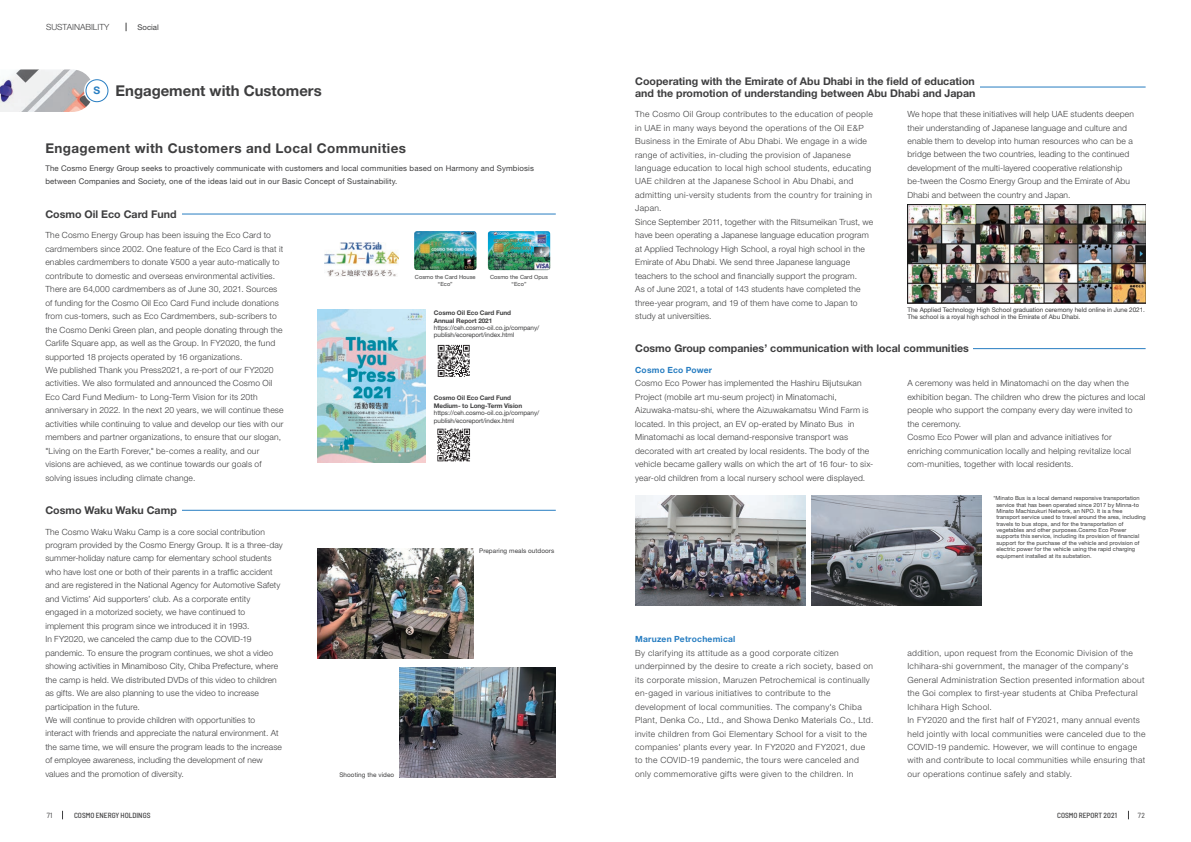
<style>
.page{position:relative;width:1191px;height:842px;background:#fff}
.page>*{position:absolute;margin:0;border:0;box-sizing:border-box;transform-origin:0 0}
.t1{font:700 14.9px "Helvetica Neue";color:#3e3e3f}
.t2{font:700 13.5px "Helvetica Neue";letter-spacing:.03em;color:#3e3e3f}
.t3{font:700 10.6px/12.4px "Helvetica Neue";color:#3e3e3f}
.t4{font:700 10.4px "Helvetica Neue";color:#277dc1}
.t5{font:300 8.5px/13.5px "Helvetica Neue";letter-spacing:.02em;color:#3e3e3f}
.t6{font:300 8.5px/13.5px "Helvetica Neue";letter-spacing:.045em;color:#3e3e3f}
.t7{font:300 8.5px/13.5px "Helvetica Neue";letter-spacing:.04em;color:#3e3e3f}
.t8{font:700 8.5px "Helvetica Neue";letter-spacing:.025em;color:#277dc1}
.t9{font:300 8.5px "Helvetica Neue";color:#3e3e3f}
.t10{font:7.8px/12.8px "Helvetica Neue";letter-spacing:.02em;color:#3e3e3f}
.t11{font:500 semi-condensed 7.4px "Barlow";color:#3e3e3f}
.t12{font:semi-condensed 7.4px "Barlow";color:#3e3e3f}
.t13{font:6.4px/7.4px "Helvetica Neue";letter-spacing:-.005em;color:#3e3e3f}
.t14{font:700 6.4px/7.4px "Helvetica Neue";letter-spacing:-.01em;color:#3e3e3f}
.t15{font:5.7px/6.4px "Helvetica Neue";letter-spacing:.01em;color:#3e3e3f;text-align:center}
</style>
<div class="page">
<img style="left:907px;top:204px;width:238px;height:99px">
<img style="left:0;top:69px;width:91px;height:43px">
<svg style="left:84px;top:78px;width:26px;height:26px"></svg>
<div style="left:86px;top:79px;width:22px;height:23px;border:1px solid #277dc1;border-radius:50%"></div>
<img style="left:317px;top:548px;width:156px;height:110px">
<img style="left:400px;top:667px;width:156px;height:111px">
<img style="left:811px;top:495px;width:170px;height:111px">
<img style="left:635px;top:495px;width:170px;height:111px">
<img style="left:324px;top:242px;width:74px;height:34px">
<img style="left:414px;top:231px;width:62px;height:39px">
<img style="left:488px;top:231px;width:62px;height:39px">
<hr style="left:140px;top:214px;width:416px;height:1px;background:#277dc1">
<hr style="left:729px;top:348px;width:416px;height:1px;background:#277dc1">
<hr style="left:140px;top:510px;width:416px;height:1px;background:#277dc1">
<div style="left:45px;top:209px;width:136px;height:10px;background:#fff"></div>
<div style="left:635px;top:343px;width:337px;height:11px;background:#fff"></div>
<div style="left:45px;top:505px;width:136px;height:11px;background:#fff"></div>
<hr style="left:729px;top:87px;width:416px;height:1px;background:#277dc1">
<div style="left:635px;top:75px;width:344px;height:24px;background:#fff"></div>
<img style="left:317px;top:310px;width:108px;height:152px">
<svg style="left:437px;top:344px;width:33px;height:33px"></svg>
<svg style="left:438px;top:345px;width:32px;height:32px"></svg>
<svg style="left:437px;top:429px;width:33px;height:32px"></svg>
<p class="t9" style="left:46px;top:22px;width:65px">SUSTAINABILITY</p>
<p class="t10" style="left:137px;top:20px;width:23px">Social</p>
<p class="t4" style="left:94px;top:84px;width:8px">S</p>
<h1 class="t1" style="left:116px;top:81px;width:208px">Engagement with Customers</h1>
<h2 class="t2" style="left:45px;top:140px;width:362px">Engagement with Customers and Local Communities</h2>
<p class="t10" style="left:45px;top:162px;width:490px">The Cosmo Energy Group seeks to proactively communicate with customers and local communities based on Harmony and Symbiosis between Companies and Society, one of the ideas laid out in our Basic Concept of Sustainability.</p>
<p class="t3" style="left:45px;top:208px;width:133px">Cosmo Oil Eco Card Fund</p>
<p class="t5" style="left:45px;top:228px;width:240px">The Cosmo Energy Group has been issuing the Eco Card to cardmembers since 2002. One feature of the Eco Card is that it enables cardmembers to donate ¥500 a year auto-matically to contribute to domestic and overseas environmental activities.<br>There are 64,000 cardmembers as of June 30, 2021. Sources of funding for the Cosmo Oil Eco Card Fund include donations from cus-tomers, such as Eco Cardmembers, sub-scribers to the Cosmo Denki Green plan, and people donating through the Carlife Square app, as well as the Group. In FY2020, the fund supported 18 projects operated by 16 organizations.<br>We published Thank you Press2021, a re-port of our FY2020 activities. We also formulated and announced the Cosmo Oil Eco Card Fund Medium- to Long-Term Vision for its 20th anniversary in 2022. In the next 20 years, we will continue these activities while continuing to value and develop our ties with our members and partner organizations, to ensure that our slogan, "Living on the Earth Forever," be-comes a reality, and our visions are achieved, as we continue towards our goals of solving issues including climate change.</p>
<p class="t3" style="left:45px;top:504px;width:133px">Cosmo Waku Waku Camp</p>
<p class="t5" style="left:45px;top:524px;width:239px">The Cosmo Waku Waku Camp is a core social contribution program provided by the Cosmo Energy Group. It is a three-day summer-holiday nature camp for elementary school students who have lost one or both of their parents in a traffic accident and are registered in the National Agency for Automotive Safety and Victims’ Aid supporters’ club. As a corporate entity engaged in a motorized society, we have continued to implement this program since we introduced it in 1993.<br>In FY2020, we canceled the camp due to the COVID-19 pandemic. To ensure the program continues, we shot a video showing activities in Minamiboso City, Chiba Prefecture, where the camp is held. We distributed DVDs of this video to children as gifts. We are also planning to use the video to increase participation in the future.<br>We will continue to provide children with opportunities to interact with friends and appreciate the natural environment. At the same time, we will ensure the program leads to the increase of employee awareness, including the development of new values and the promotion of diversity.</p>
<p class="t15" style="left:415px;top:273px;width:62px;line-height:7.1px">Cosmo the Card House “Eco”</p>
<p class="t15" style="left:490px;top:273px;width:59px;line-height:7.1px">Cosmo the Card Opus “Eco”</p>
<p class="t14" style="left:434px;top:309px;width:79px">Cosmo Oil Eco Card Fund<br>Annual Report 2021</p>
<p class="t13" style="left:434px;top:324px;width:107px">https://ceh.cosmo-oil.co.jp/company/ publish/ecoreport/index.html</p>
<p class="t14" style="left:434px;top:394px;width:90px">Cosmo Oil Eco Card Fund<br>Medium- to Long-Term Vision</p>
<p class="t13" style="left:434px;top:409px;width:107px">https://ceh.cosmo-oil.co.jp/company/ publish/ecoreport/index.html</p>
<p class="t13" style="left:479px;top:547px;width:77px">Preparing meals outdoors</p>
<p class="t13" style="left:339px;top:771px;width:56px">Shooting the video</p>
<p class="t3" style="left:635px;top:74px;width:342px">Cooperating with the Emirate of Abu Dhabi in the field of education and the promotion of understanding between Abu Dhabi and Japan</p>
<p class="t5" style="left:635px;top:107px;width:240px">The Cosmo Oil Group contributes to the education of people in UAE in many ways beyond the operations of the Oil E&amp;P Business in the Emirate of Abu Dhabi. We engage in a wide range of activities, in-cluding the provision of Japanese language education to local high school students, educating UAE children at the Japanese School in Abu Dhabi, and admitting uni-versity students from the country for training in Japan.<br>Since September 2011, together with the Ritsumeikan Trust, we have been operating a Japanese language education program at Applied Technology High School, a royal high school in the Emirate of Abu Dhabi. We send three Japanese language teachers to the school and financially support the program.<br>As of June 2021, a total of 143 students have completed the three-year program, and 19 of them have come to Japan to study at universities.</p>
<p class="t5" style="left:907px;top:107px;width:228px">We hope that these initiatives will help UAE students deepen their understanding of Japanese language and culture and enable them to develop into human resources who can be a bridge between the two countries, leading to the continued development of the multi-layered cooperative relationship be-tween the Cosmo Energy Group and the Emirate of Abu Dhabi and between the country and Japan.</p>
<p class="t13" style="left:907px;top:306px;width:239px;line-height:7.1px">The Applied Technology High School graduation ceremony held online in June 2021.<br>The school is a royal high school in the Emirate of Abu Dhabi.</p>
<p class="t3" style="left:635px;top:342px;width:335px">Cosmo Group companies’ communication with local communities</p>
<p class="t8" style="left:635px;top:365px;width:78px">Cosmo Eco Power</p>
<p class="t5" style="left:635px;top:376px;width:240px">Cosmo Eco Power has implemented the Hashiru Bijutsukan Project (mobile art mu-seum project) in Minatomachi, Aizuwaka-matsu-shi, where the Aizuwakamatsu Wind Farm is located. In this project, an EV op-erated by Minato Bus in Minatomachi as local demand-responsive transport was decorated with art created by local residents. The body of the vehicle became gallery walls on which the art of 16 four- to six&shy;year-old children from a local nursery school were displayed.</p>
<p class="t8" style="left:635px;top:634px;width:102px">Maruzen Petrochemical</p>
<p class="t6" style="left:635px;top:646px;width:240px">By clarifying its attitude as a good corporate citizen underpinned by the desire to create a rich society, based on its corporate mission, Maruzen Petrochemical is continually en-gaged in various initiatives to contribute to the development of local communities. The company's Chiba Plant, Denka Co., Ltd., and Showa Denko Materials Co., Ltd. invite children from Goi Elementary School for a visit to the companies' plants every year. In FY2020 and FY2021, due to the COVID-19 pandemic, the tours were canceled and only commemorative gifts were given to the children. In</p>
<p class="t5" style="left:907px;top:376px;width:239px">A ceremony was held in Minatomachi on the day when the exhibition began. The children who drew the pictures and local people who support the company every day were invited to the ceremony.<br>Cosmo Eco Power will plan and advance initiatives for enriching communication locally and helping revitalize local com-munities, together with local residents.</p>
<p class="t15" style="left:996px;top:495px;width:151px;text-align:left;text-indent:-3px">*Minato Bus is a local demand responsive transportation service that has been operated since 2017 by Minna-to Minato Machizukuri Network, an NPO. It is a free transport service used to travel around the area, including travels to bus stops, and for the transportation of vegetables and other purposes.Cosmo Eco Power supports this service, including its provision of financial support for the purchase of the vehicle and provision of electric power for the vehicle using the rapid charging equipment installed at its substation.</p>
<p class="t7" style="left:907px;top:646px;width:239px">addition, upon request from the Economic Division of the Ichihara-shi government, the manager of the company's General Administration Section presented information about the Goi complex to first-year students at Chiba Prefectural Ichihara High School.<br>In FY2020 and the first half of FY2021, many annual events held jointly with local communities were canceled due to the COVID-19 pandemic. However, we will continue to engage with and contribute to local communities while ensuring that our operations continue safely and stably.</p>
<p class="t12" style="left:47px;top:810px;width:7px">71</p>
<p class="t11" style="left:74px;top:810px;width:78px">COSMO ENERGY HOLDINGS</p>
<p class="t11" style="left:1057px;top:810px;width:61px">COSMO REPORT 2021</p>
<p class="t12" style="left:1137px;top:810px;width:8px">72</p>
</div>
